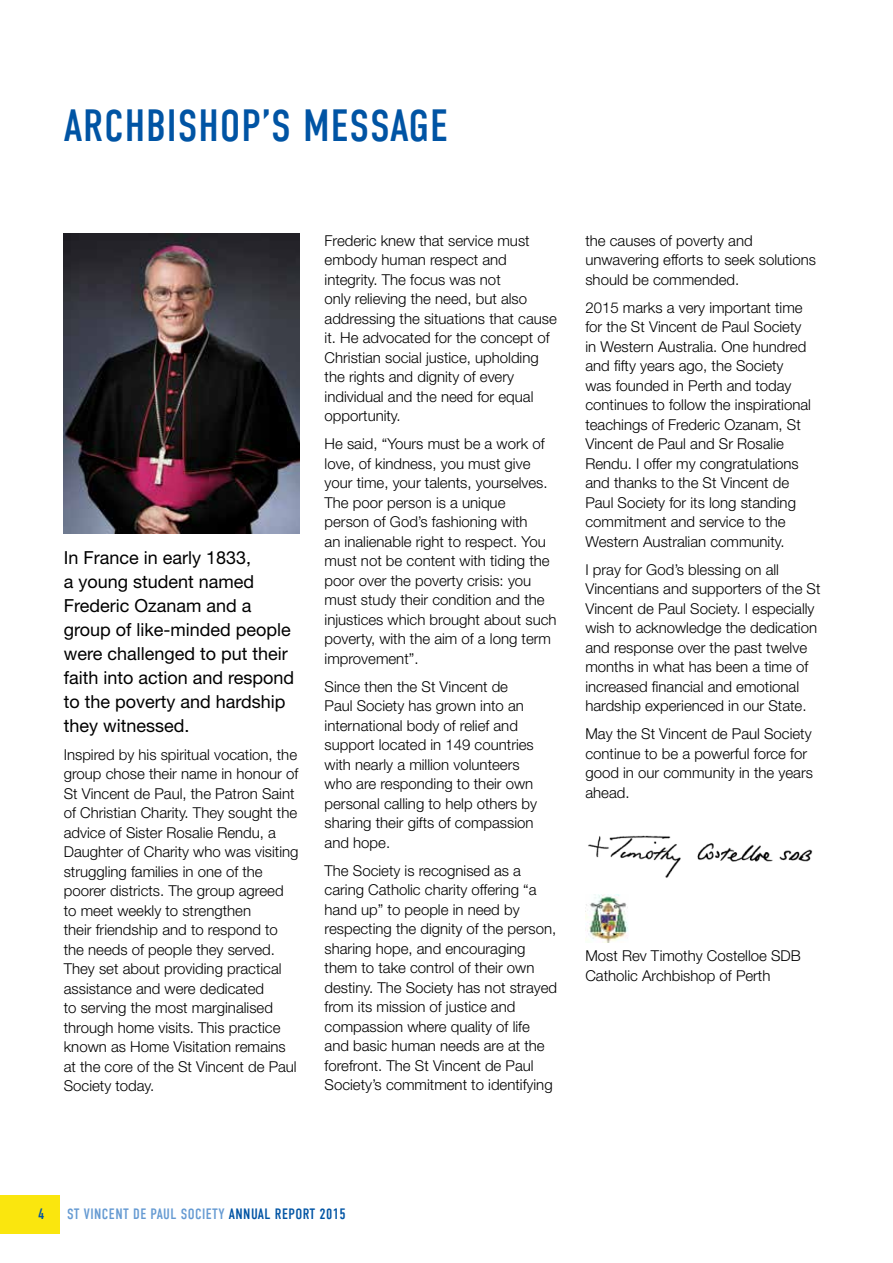
<style>
.page{position:relative;width:893px;height:1263px;background:#fff}
.page>*{position:absolute;margin:0;border:0;box-sizing:border-box;transform-origin:0 0}
.t1{font:45px "DIN Condensed";letter-spacing:.02em;color:#0054a4}
.t2{font:18px/24px "Helvetica Neue";color:#000}
.t3{font:300 15px/19.5px "Helvetica Neue";color:#000}
.t4{font:15px "DIN Condensed";letter-spacing:.03em;color:#659ad2}
.t5{font:15px "DIN Condensed";letter-spacing:.03em;color:#0054a4}
</style>
<div class="page">
<div style="left:0;top:1195px;width:60px;height:38px;background:#fae60e"></div>
<img style="left:64px;top:234px;width:235px;height:300px">
<img style="left:585px;top:895px;width:44px;height:47px">
<img style="left:588px;top:835px;width:225px;height:43px">
<h1 class="t1" style="left:64px;top:100px;width:386px">ARCHBISHOP’S MESSAGE</h1>
<p class="t2" style="left:64px;top:545px;width:232px">In France in early 1833,<br>a young student named<br>Frederic Ozanam and a group of like-minded people were challenged to put their faith into action and respond to the poverty and hardship they witnessed.</p>
<p class="t3" style="left:64px;top:744px;width:236px">Inspired by his spiritual vocation, the group chose their name in honour of St Vincent de Paul, the Patron Saint of Christian Charity. They sought the advice of Sister Rosalie Rendu, a Daughter of Charity who was visiting struggling families in one of the poorer districts. The group agreed to meet weekly to strengthen<br>their friendship and to respond to the needs of people they served.<br>They set about providing practical assistance and were dedicated<br>to serving the most marginalised through home visits. This practice known as Home Visitation remains at the core of the St Vincent de Paul Society today.</p>
<p class="t3" style="left:325px;top:230px;width:234px">Frederic knew that service must embody human respect and integrity. The focus was not<br>only relieving the need, but also addressing the situations that cause it. He advocated for the concept of<br>Christian social justice, upholding the rights and dignity of every individual and the need for equal opportunity.</p>
<p class="t3" style="left:325px;top:434px;width:233px">He said, “Yours must be a work of love, of kindness, you must give your time, your talents, yourselves.<br>The poor person is a unique<br>person of God’s fashioning with<br>an inalienable right to respect. You must not be content with tiding the poor over the poverty crisis: you must study their condition and the injustices which brought about such poverty, with the aim of a long term improvement”.</p>
<p class="t3" style="left:325px;top:676px;width:214px">Since then the St Vincent de<br>Paul Society has grown into an international body of relief and support located in 149 countries with nearly a million volunteers who are responding to their own personal calling to help others by sharing their gifts of compassion and hope.</p>
<p class="t3" style="left:325px;top:860px;width:234px">The Society is recognised as a caring Catholic charity offering “a hand up” to people in need by respecting the dignity of the person, sharing hope, and encouraging them to take control of their own destiny. The Society has not strayed from its mission of justice and compassion where quality of life and basic human needs are at the forefront. The St Vincent de Paul<br>Society’s commitment to identifying</p>
<p class="t3" style="left:585px;top:230px;width:232px">the causes of poverty and unwavering efforts to seek solutions should be commended.</p>
<p class="t3" style="left:585px;top:297px;width:227px">2015 marks a very important time for the St Vincent de Paul Society in Western Australia. One hundred and fifty years ago, the Society was founded in Perth and today continues to follow the inspirational teachings of Frederic Ozanam, St<br>Vincent de Paul and Sr Rosalie<br>Rendu. I offer my congratulations and thanks to the St Vincent de<br>Paul Society for its long standing commitment and service to the<br>Western Australian community.</p>
<p class="t3" style="left:585px;top:559px;width:237px">I pray for God’s blessing on all Vincentians and supporters of the St Vincent de Paul Society. I especially wish to acknowledge the dedication and response over the past twelve months in what has been a time of increased financial and emotional hardship experienced in our State.</p>
<p class="t3" style="left:585px;top:724px;width:229px">May the St Vincent de Paul Society continue to be a powerful force for good in our community in the years ahead.</p>
<p class="t3" style="left:585px;top:946px;width:217px">Most Rev Timothy Costelloe SDB<br>Catholic Archbishop of Perth</p>
<p class="t5" style="left:38px;top:1206px;width:8px">4</p>
<p class="t4" style="left:67px;top:1206px;width:142px">ST VINCENT DE PAUL SOCIETY</p>
<p class="t5" style="left:229px;top:1206px;width:61px">ANNUAL REPORT</p>
<p class="t5" style="left:320px;top:1206px;width:27px">2015</p>
</div>
